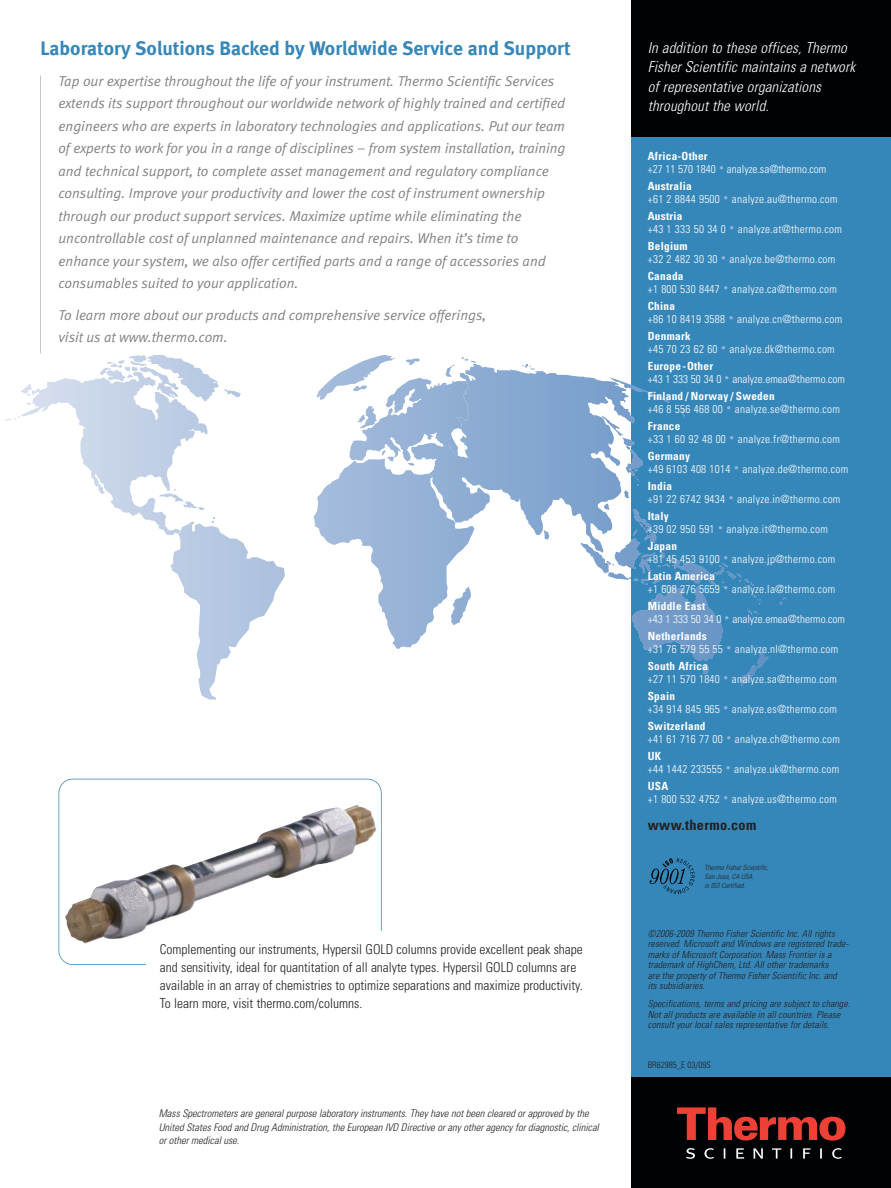
<style>
.page{position:relative;width:891px;height:1188px;background:#fff}
.page>*{position:absolute;margin:0;border:0;box-sizing:border-box;transform-origin:0 0}
.t1{font:19.5px "Meta Bold LF";color:#3687b9}
.t2{font:italic 300 condensed 15px/19.5px "Univers";color:#fff}
.t3{font:italic 14.25px/22.5px "Meta Normal LF";color:#808285}
.t4{font:700 condensed 14.25px "Univers";letter-spacing:.025em;color:#231f20}
.t5{font:300 condensed 13.5px/18px "Univers";color:#231f20}
.t6{font:300 condensed 11.25px/12.8px "Univers";letter-spacing:.025em;color:#fff}
.t7{font:300 condensed 11.25px/12.8px "Univers";color:#fff}
.t8{font:italic 300 condensed 10.5px/13.5px "Univers";color:#231f20}
.t9{font:italic 300 condensed 9.75px/10.5px "Univers";color:#231f20}
.t10{font:300 condensed 9px "Univers";color:#231f20}
.t11{font:italic 300 condensed 7.2px/9px "Univers";color:#231f20}
.s1{font-weight:700}
.s2{font-size:9px;color:#96b7d6}
</style>
<div class="page">
<div style="left:631px;top:0;width:260px;height:1188px;background:#3687b9"></div>
<svg style="left:6px;top:355px;width:279px;height:344px"></svg>
<svg style="left:780px;top:598px;width:7px;height:7px"></svg>
<svg style="left:314px;top:355px;width:455px;height:331px"></svg>
<hr style="left:40px;top:75px;width:1px;height:278px;background:#c5c6c8">
<div style="left:631px;top:0;width:260px;height:137px;background:#010205"></div>
<svg style="left:650px;top:858px;width:45px;height:36px"></svg>
<div style="left:631px;top:1077px;width:260px;height:111px;background:#010205"></div>
<svg style="left:677px;top:1107px;width:168px;height:34px"></svg>
<svg style="left:686px;top:1148px;width:156px;height:11px"></svg>
<img style="left:65px;top:805px;width:312px;height:139px">
<div style="left:58px;top:779px;width:324px;height:186px;border:2px solid #3687b9;border-radius:14px"></div>
<div style="left:146px;top:931px;width:468px;height:110px;background:#fff"></div>
<h1 class="t1" style="left:41px;top:37px;width:532px">Laboratory Solutions Backed by Worldwide Service and Support</h1>
<p class="t3" style="left:59px;top:71px;width:508px">Tap our expertise throughout the life of your instrument. Thermo Scientific Services extends its support throughout our worldwide network of highly trained and certified engineers who are experts in laboratory technologies and applications. Put our team of experts to work for you in a range of disciplines – from system installation, training and technical support, to complete asset management and regulatory compliance consulting. Improve your productivity and lower the cost of instrument ownership through our product support services. Maximize uptime while eliminating the uncontrollable cost of unplanned maintenance and repairs. When it’s time to enhance your system, we also offer certified parts and a range of accessories and consumables suited to your application.</p>
<p class="t3" style="left:59px;top:305px;width:430px">To learn more about our products and comprehensive service offerings, visit us at www.thermo.com.</p>
<p class="t5" style="left:160px;top:942px;width:425px">Complementing our instruments, Hypersil GOLD columns provide excellent peak shape and sensitivity, ideal for quantitation of all analyte types. Hypersil GOLD columns are available in an array of chemistries to optimize separations and maximize productivity.<br>To learn more, visit thermo.com/columns.</p>
<p class="t8" style="left:159px;top:1108px;width:444px">Mass Spectrometers are generalpurpose laboratory instruments.They have notbeen cleared orapproved by the<br>United States Food and Drug Administration,the European IVD Directive orany otheragency fordiagnostic,clinical orothermedicaluse.</p>
<h2 class="t2" style="left:648px;top:39px;width:209px">In addition to these offices, Thermo Fisher Scientific maintains a network of representative organizations throughout the world.</h2>
<p class="t7" style="left:648px;top:151px;width:180px"><span class="s1">Africa-Other<br></span>+27 11 570 1840 <span class="s2">•</span> analyze.sa@thermo.com</p>
<p class="t6" style="left:648px;top:181px;width:191px"><span class="s1">Australia<br></span>+61 2 8844 9500 <span class="s2">•</span> analyze.au@thermo.com</p>
<p class="t6" style="left:648px;top:211px;width:196px"><span class="s1">Austria<br></span>+43 1 333 50 34 0 <span class="s2">•</span> analyze.at@thermo.com</p>
<p class="t6" style="left:648px;top:241px;width:189px"><span class="s1">Belgium<br></span>+32 2 482 30 30 <span class="s2">•</span> analyze.be@thermo.com</p>
<p class="t6" style="left:648px;top:271px;width:191px"><span class="s1">Canada<br></span>+1 800 530 8447 <span class="s2">•</span> analyze.ca@thermo.com</p>
<p class="t6" style="left:648px;top:301px;width:196px"><span class="s1">China<br></span>+86 10 8419 3588 <span class="s2">•</span> analyze.cn@thermo.com</p>
<p class="t6" style="left:648px;top:331px;width:189px"><span class="s1">Denmark<br></span>+45 70 23 62 60 <span class="s2">•</span> analyze.dk@thermo.com</p>
<p class="t7" style="left:648px;top:361px;width:199px"><span class="s1">Europe-Other<br></span>+43 1 333 50 34 0 <span class="s2">•</span> analyze.emea@thermo.com</p>
<p class="t6" style="left:648px;top:391px;width:194px"><span class="s1">Finland / Norway / Sweden<br></span>+46 8 556 468 00 <span class="s2">•</span> analyze.se@thermo.com</p>
<p class="t6" style="left:648px;top:421px;width:194px"><span class="s1">France<br></span>+33 1 60 92 48 00 <span class="s2">•</span> analyze.fr@thermo.com</p>
<p class="t6" style="left:648px;top:451px;width:202px"><span class="s1">Germany<br></span>+49 6103 408 1014 <span class="s2">•</span> analyze.de@thermo.com</p>
<p class="t6" style="left:648px;top:481px;width:194px"><span class="s1">India<br></span>+91 22 6742 9434 <span class="s2">•</span> analyze.in@thermo.com</p>
<p class="t6" style="left:648px;top:511px;width:182px"><span class="s1">Italy<br></span>+39 02 950 591 <span class="s2">•</span> analyze.it@thermo.com</p>
<p class="t6" style="left:648px;top:541px;width:189px"><span class="s1">Japan<br></span>+81 45 453 9100 <span class="s2">•</span> analyze.jp@thermo.com</p>
<p class="t6" style="left:648px;top:571px;width:189px"><span class="s1">Latin America<br></span>+1 608 276 5659 <span class="s2">•</span> analyze.la@thermo.com</p>
<p class="t7" style="left:648px;top:601px;width:199px"><span class="s1">Middle East<br></span>+43 1 333 50 34 0 <span class="s2">•</span> analyze.emea@thermo.com</p>
<p class="t6" style="left:648px;top:631px;width:192px"><span class="s1">Netherlands<br></span>+31 76 579 55 55 <span class="s2">•</span> analyze.nl@thermo.com</p>
<p class="t6" style="left:648px;top:661px;width:191px"><span class="s1">South Africa<br></span>+27 11 570 1840 <span class="s2">•</span> analyze.sa@thermo.com</p>
<p class="t6" style="left:648px;top:691px;width:191px"><span class="s1">Spain<br></span>+34 914 845 965 <span class="s2">•</span> analyze.es@thermo.com</p>
<p class="t6" style="left:648px;top:721px;width:194px"><span class="s1">Switzerland<br></span>+41 61 716 77 00 <span class="s2">•</span> analyze.ch@thermo.com</p>
<p class="t6" style="left:648px;top:751px;width:193px"><span class="s1">UK<br></span>+44 1442 233555 <span class="s2">•</span> analyze.uk@thermo.com</p>
<p class="t6" style="left:648px;top:781px;width:191px"><span class="s1">USA<br></span>+1 800 532 4752 <span class="s2">•</span> analyze.us@thermo.com</p>
<p class="t4" style="left:648px;top:820px;width:110px">www.thermo.com</p>
<p class="t11" style="left:705px;top:863px;width:67px">Thermo FisherScientific,<br>San Jose,CA USA<br>is ISO Certified.</p>
<p class="t9" style="left:648px;top:929px;width:204px">©2006-2009 Thermo Fisher Scientific Inc. All rights reserved. Microsoft and Windows are registered trade&shy;marks of Microsoft Corporation. Mass Frontier is a trademark of HighChem, Ltd. All other trademarks<br>are the property of Thermo Fisher Scientific Inc. and its subsidiaries.</p>
<p class="t9" style="left:648px;top:1000px;width:206px">Specifications, terms and pricing are subject to change.<br>Not all products are available in all countries. Please consult your local sales representative for details.</p>
<p class="t10" style="left:648px;top:1061px;width:65px">BR62985_E 03/09S</p>
</div>
